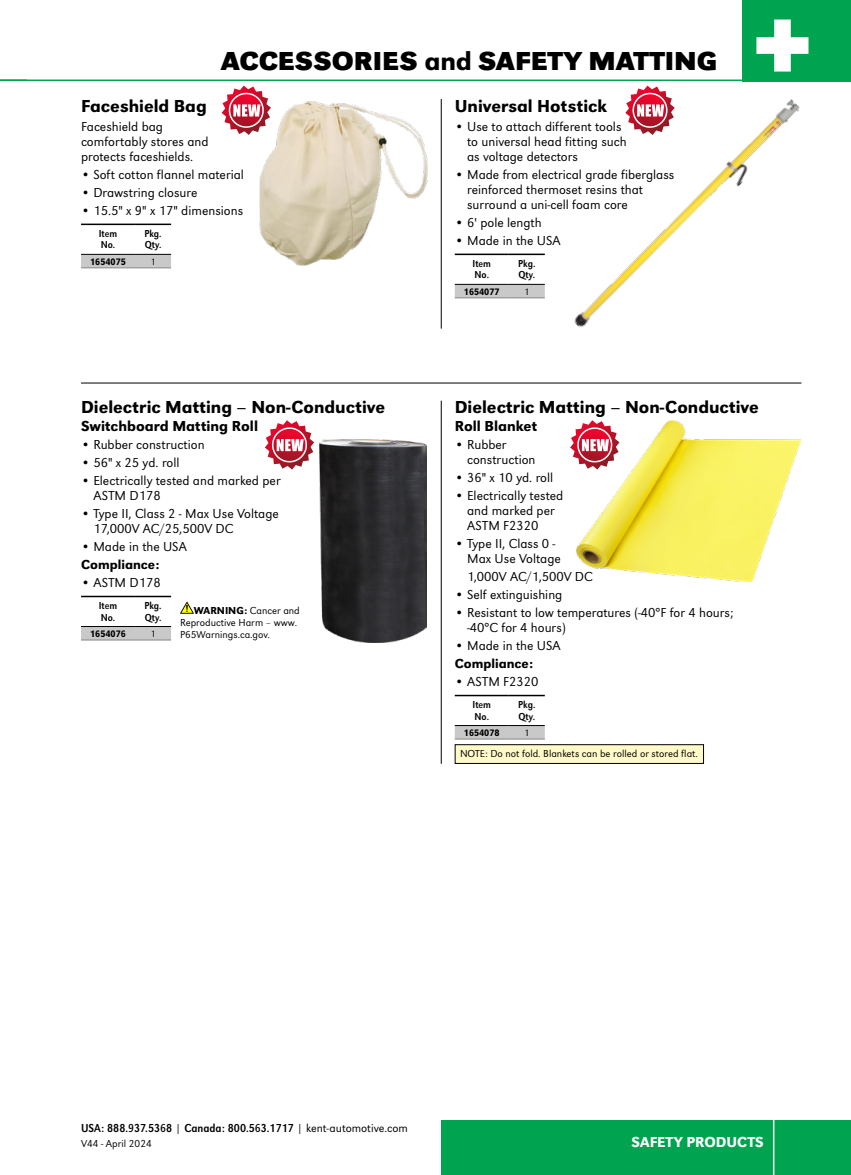
<style>
.page{position:relative;width:851px;height:1175px;background:#fff}
.page>*{position:absolute;margin:0;border:0;box-sizing:border-box;transform-origin:0 0}
.t1{font:700 27px "URW Grotesk Wid";color:#000}
.t2{font:500 18px "URW Grotesk";color:#000}
.t3{font:500 15px "URW Grotesk";color:#000}
.t4{font:500 15px "URW Grotesk";color:#fff}
.t5{font:300 13.5px/15px "URW Grotesk";color:#000}
.t6{font:500 13.5px "URW Grotesk";color:#000}
.t7{font:12px "URW Grotesk Ext Nar";color:#000}
.t8{font:300 10.5px/12px "URW Grotesk";color:#000}
.t9{font:10.5px/11.2px "URW Grotesk Ext Nar";color:#000}
.t10{font:500 9.75px "URW Grotesk Ext Nar";color:#000}
.t11{font:300 9.75px "URW Grotesk Ext Nar";color:#000}
.s1{font-family:"URW Grotesk";font-weight:500}
.s2{font-weight:500}
.s3{font-family:"URW Grotesk";font-weight:300}
</style>
<div class="page">
<div style="left:742px;top:0;width:108px;height:81px;background:#00a34f"></div>
<svg style="left:756px;top:19px;width:52px;height:53px"></svg>
<hr style="left:0;top:80px;width:850px;height:1px;background:#00a34f">
<div style="left:441px;top:1120px;width:409px;height:54px;background:#00a34f"></div>
<hr style="left:772px;top:1119px;width:2px;height:55px;background:#fff">
<svg style="left:81px;top:255px;width:90px;height:12px"></svg>
<hr style="left:81px;top:224px;width:54px;height:1px;background:#000">
<hr style="left:135px;top:224px;width:36px;height:1px;background:#000">
<hr style="left:81px;top:254px;width:54px;height:1px;background:#000">
<hr style="left:81px;top:267px;width:54px;height:1px;background:#868787">
<hr style="left:135px;top:254px;width:36px;height:1px;background:#000">
<hr style="left:135px;top:267px;width:36px;height:1px;background:#868787">
<img style="left:260px;top:102px;width:167px;height:164px">
<svg style="left:221px;top:86px;width:50px;height:49px"></svg>
<svg style="left:454px;top:285px;width:90px;height:12px"></svg>
<hr style="left:454px;top:254px;width:54px;height:1px;background:#000">
<hr style="left:508px;top:254px;width:36px;height:1px;background:#000">
<hr style="left:454px;top:284px;width:54px;height:1px;background:#000">
<hr style="left:454px;top:297px;width:54px;height:1px;background:#868787">
<hr style="left:508px;top:284px;width:36px;height:1px;background:#000">
<hr style="left:508px;top:297px;width:36px;height:1px;background:#868787">
<img style="left:574px;top:99px;width:226px;height:229px">
<svg style="left:625px;top:86px;width:49px;height:49px"></svg>
<hr style="left:441px;top:99px;width:1px;height:229px;background:#000">
<hr style="left:81px;top:382px;width:720px;height:1px;background:#000">
<svg style="left:180px;top:602px;width:14px;height:11px"></svg>
<svg style="left:81px;top:627px;width:90px;height:12px"></svg>
<hr style="left:81px;top:596px;width:54px;height:1px;background:#000">
<hr style="left:135px;top:596px;width:36px;height:1px;background:#000">
<hr style="left:81px;top:626px;width:54px;height:1px;background:#000">
<hr style="left:81px;top:639px;width:54px;height:1px;background:#868787">
<hr style="left:135px;top:626px;width:36px;height:1px;background:#000">
<hr style="left:135px;top:639px;width:36px;height:1px;background:#868787">
<img style="left:320px;top:440px;width:106px;height:203px">
<svg style="left:265px;top:420px;width:49px;height:49px"></svg>
<hr style="left:441px;top:400px;width:1px;height:364px;background:#000">
<img style="left:576px;top:420px;width:224px;height:161px">
<div style="left:455px;top:744px;width:248px;height:19px;background:#fffac7"></div>
<div style="left:454px;top:744px;width:250px;height:20px;border:1px solid #000"></div>
<svg style="left:454px;top:726px;width:90px;height:12px"></svg>
<hr style="left:454px;top:694px;width:54px;height:2px;background:#000">
<hr style="left:508px;top:694px;width:36px;height:2px;background:#000">
<hr style="left:454px;top:725px;width:54px;height:1px;background:#000">
<hr style="left:454px;top:738px;width:54px;height:1px;background:#868787">
<hr style="left:508px;top:725px;width:36px;height:1px;background:#000">
<hr style="left:508px;top:738px;width:36px;height:1px;background:#868787">
<svg style="left:570px;top:420px;width:49px;height:49px"></svg>
<h1 class="t1" style="left:221px;top:45px;width:497px">ACCESSORIES <span class="s1">and</span> SAFETY MATTING</h1>
<h2 class="t2" style="left:81px;top:95px;width:127px">Faceshield Bag</h2>
<p class="t5" style="left:81px;top:119px;width:129px">Faceshield bag comfortably stores and protects faceshields.</p>
<p class="t5" style="left:81px;top:167px;width:164px">• Soft cotton flannel material</p>
<p class="t5" style="left:81px;top:185px;width:118px">• Drawstring closure</p>
<p class="t5" style="left:81px;top:203px;width:164px">• 15.5" x 9" x 17" dimensions</p>
<p class="t9" style="left:99px;top:228px;width:20px">Item<br>No.</p>
<p class="t9" style="left:144px;top:228px;width:19px">Pkg.<br>Qty.</p>
<p class="t10" style="left:90px;top:256px;width:37px">1654075</p>
<p class="t11" style="left:151px;top:256px;width:6px">1</p>
<h2 class="t2" style="left:81px;top:397px;width:305px">Dielectric Matting – Non-Conductive</h2>
<p class="t3" style="left:81px;top:417px;width:178px">Switchboard Matting Roll</p>
<p class="t5" style="left:81px;top:437px;width:125px">• Rubber construction</p>
<p class="t5" style="left:81px;top:455px;width:100px">• 56" x 25 yd. roll</p>
<p class="t5" style="left:93px;top:473px;width:189px;text-indent:-12px">• Electrically tested and marked per<br>ASTM D178</p>
<p class="t5" style="left:93px;top:506px;width:187px;text-indent:-12px">• Type II, Class 2 - Max Use Voltage<br>17,000V AC/25,500V DC</p>
<p class="t5" style="left:81px;top:539px;width:107px">• Made in the USA</p>
<p class="t6" style="left:81px;top:557px;width:80px">Compliance:</p>
<p class="t5" style="left:81px;top:575px;width:81px">• ASTM D178</p>
<p class="t9" style="left:99px;top:600px;width:20px">Item<br>No.</p>
<p class="t9" style="left:144px;top:600px;width:19px">Pkg.<br>Qty.</p>
<p class="t10" style="left:90px;top:628px;width:37px">1654076</p>
<p class="t11" style="left:151px;top:628px;width:6px">1</p>
<p class="t8" style="left:180px;top:604px;width:121px;text-indent:14px"><span class="s2">WARNING:</span> Cancer and<br>Reproductive Harm – www.<br>P65Warnings.ca.gov.</p>
<h2 class="t2" style="left:454px;top:95px;width:154px">Universal Hotstick</h2>
<p class="t5" style="left:467px;top:119px;width:161px;text-indent:-12px">• Use to attach different tools to universal head fitting such as voltage detectors</p>
<p class="t5" style="left:467px;top:167px;width:209px;text-indent:-12px">• Made from electrical grade fiberglass reinforced thermoset resins that surround a uni-cell foam core</p>
<p class="t5" style="left:454px;top:215px;width:88px">• 6' pole length</p>
<p class="t5" style="left:454px;top:233px;width:107px">• Made in the USA</p>
<p class="t9" style="left:472px;top:258px;width:20px">Item<br>No.</p>
<p class="t9" style="left:518px;top:258px;width:19px">Pkg.<br>Qty.</p>
<p class="t10" style="left:464px;top:286px;width:37px">1654077</p>
<p class="t11" style="left:524px;top:286px;width:6px">1</p>
<h2 class="t2" style="left:454px;top:397px;width:305px">Dielectric Matting – Non-Conductive</h2>
<p class="t3" style="left:454px;top:417px;width:84px">Roll Blanket</p>
<p class="t5" style="left:467px;top:437px;width:70px;text-indent:-12px">• Rubber construction</p>
<p class="t5" style="left:454px;top:470px;width:100px">• 36" x 10 yd. roll</p>
<p class="t5" style="left:467px;top:488px;width:98px;text-indent:-12px">• Electrically tested and marked per<br>ASTM F2320</p>
<p class="t5" style="left:467px;top:536px;width:95px;text-indent:-12px">• Type II, Class 0 -<br>Max Use Voltage</p>
<p class="t5" style="left:467px;top:569px;width:127px">1,000V AC/1,500V DC</p>
<p class="t5" style="left:454px;top:587px;width:109px">• Self extinguishing</p>
<p class="t5" style="left:467px;top:605px;width:268px;text-indent:-12px">• Resistant to low temperatures (-40°F for 4 hours; -40°C for 4 hours)</p>
<p class="t5" style="left:454px;top:638px;width:107px">• Made in the USA</p>
<p class="t6" style="left:454px;top:656px;width:80px">Compliance:</p>
<p class="t5" style="left:454px;top:674px;width:85px">• ASTM F2320</p>
<p class="t9" style="left:472px;top:699px;width:20px">Item<br>No.</p>
<p class="t9" style="left:518px;top:699px;width:19px">Pkg.<br>Qty.</p>
<p class="t10" style="left:464px;top:727px;width:37px">1654078</p>
<p class="t11" style="left:524px;top:727px;width:6px">1</p>
<p class="t8" style="left:460px;top:747px;width:239px">NOTE: Do not fold. Blankets can be rolled or stored flat.</p>
<p class="t7" style="left:81px;top:1121px;width:328px">USA: 888.937.5368 | Canada: 800.563.1717 | <span class="s3">kent-automotive.com</span></p>
<p class="t8" style="left:81px;top:1137px;width:72px">V44 - April 2024</p>
<p class="t4" style="left:631px;top:1133px;width:134px">SAFETY PRODUCTS</p>
</div>
